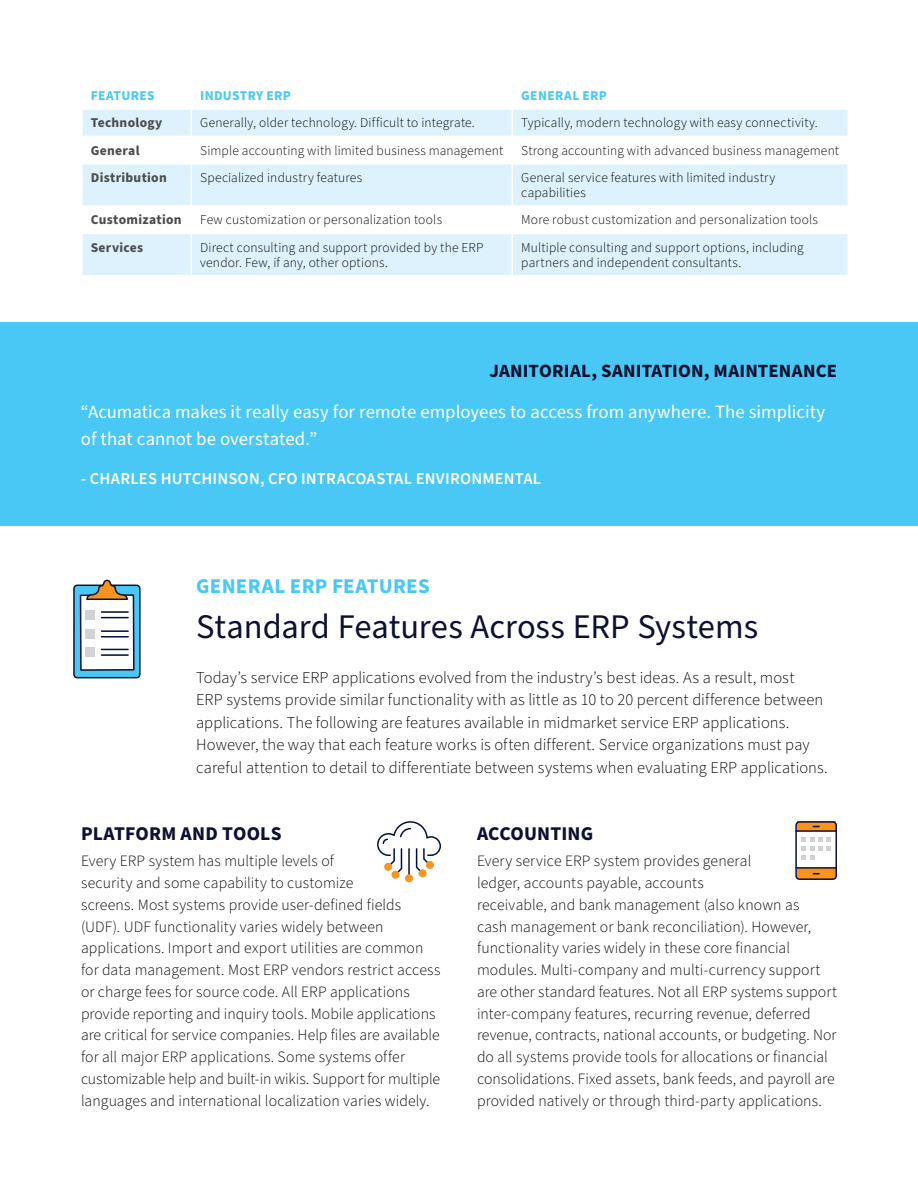
<style>
.page{position:relative;width:918px;height:1188px;background:#fff}
.page>*{position:absolute;margin:0;border:0;box-sizing:border-box;transform-origin:0 0}
.t1{font:34.5px "Source Sans Pro";color:#0d1131}
.t2{font:700 21px "Source Sans Pro";letter-spacing:.01em;color:#49c8f5}
.t3{font:700 19.5px "Source Sans Pro";letter-spacing:.01em;color:#0d1131}
.t4{font:18.75px/27px "Source Sans Pro";color:#fff}
.t5{font:700 18.75px "Source Sans Pro";letter-spacing:.01em;color:#0d1131}
.t6{font:300 16.5px/22.5px "Source Sans Pro";letter-spacing:.005em;color:#000}
.t7{font:600 16.5px "Source Sans Pro";letter-spacing:.01em;color:#fff}
.t8{font:300 15.75px/21.8px "Source Sans Pro";letter-spacing:.005em;color:#000}
.t9{font:300 13.5px/15px "Source Sans Pro";letter-spacing:.015em;color:#000}
.t10{font:700 13.5px "Source Sans Pro";letter-spacing:.02em;color:#4d4d4f}
.t11{font:700 13.5px "Source Sans Pro";letter-spacing:.025em;color:#49c8f5}
</style>
<div class="page">
<svg style="left:82px;top:110px;width:766px;height:165px;fill:#ddf2fd"></svg>
<hr style="left:190px;top:110px;width:2px;height:26px;background:#fff">
<hr style="left:81px;top:136px;width:110px;height:1px;background:#fff">
<hr style="left:191px;top:136px;width:321px;height:1px;background:#fff">
<hr style="left:190px;top:137px;width:2px;height:26px;background:#fff">
<hr style="left:512px;top:136px;width:337px;height:1px;background:#fff">
<svg style="left:512px;top:110px;width:1px;height:53px"></svg>
<hr style="left:81px;top:163px;width:110px;height:1px;background:#fff">
<hr style="left:191px;top:163px;width:321px;height:1px;background:#fff">
<hr style="left:190px;top:164px;width:2px;height:41px;background:#fff">
<hr style="left:512px;top:163px;width:337px;height:1px;background:#fff">
<hr style="left:512px;top:164px;width:1px;height:41px;background:#fff">
<hr style="left:81px;top:205px;width:110px;height:2px;background:#fff">
<hr style="left:191px;top:205px;width:321px;height:2px;background:#fff">
<hr style="left:190px;top:207px;width:2px;height:26px;background:#fff">
<hr style="left:512px;top:205px;width:337px;height:2px;background:#fff">
<svg style="left:512px;top:207px;width:1px;height:26px"></svg>
<hr style="left:81px;top:233px;width:110px;height:1px;background:#fff">
<hr style="left:191px;top:233px;width:321px;height:1px;background:#fff">
<hr style="left:190px;top:234px;width:2px;height:41px;background:#fff">
<hr style="left:512px;top:233px;width:337px;height:1px;background:#fff">
<hr style="left:512px;top:234px;width:1px;height:41px;background:#fff">
<div style="left:392px;top:871px;width:7px;height:7px;background:#f89422;border-radius:50%"></div>
<div style="left:391px;top:871px;width:8px;height:8px;border:2px solid #f89422;border-radius:50%"></div>
<svg style="left:377px;top:821px;width:64px;height:53px"></svg>
<div style="left:426px;top:861px;width:8px;height:8px;border:2px solid #f89422;border-radius:50%"></div>
<div style="left:419px;top:870px;width:7px;height:7px;background:#f89422;border-radius:50%"></div>
<div style="left:419px;top:869px;width:8px;height:8px;border:2px solid #f89422;border-radius:50%"></div>
<div style="left:406px;top:875px;width:6px;height:7px;background:#f89422;border-radius:50%"></div>
<div style="left:405px;top:874px;width:8px;height:8px;border:2px solid #f89422;border-radius:50%"></div>
<div style="left:797px;top:822px;width:39px;height:9px;background:#f79421"></div>
<div style="left:797px;top:868px;width:39px;height:11px;background:#f79421"></div>
<div style="left:795px;top:821px;width:42px;height:59px;border:2px solid #0d1131;border-radius:3px"></div>
<hr style="left:796px;top:830px;width:40px;height:2px;background:#0d1131">
<hr style="left:796px;top:867px;width:40px;height:2px;background:#0d1131">
<svg style="left:801px;top:837px;width:30px;height:23px"></svg>
<div style="left:74px;top:585px;width:66px;height:93px;background:#49c8f5;border-radius:3px"></div>
<div style="left:73px;top:585px;width:68px;height:93px;border:2px solid #0d1131;border-radius:3px"></div>
<div style="left:81px;top:595px;width:53px;height:75px;background:#fff"></div>
<div style="left:80px;top:594px;width:55px;height:77px;border:2px solid #0d1131"></div>
<svg style="left:85px;top:579px;width:44px;height:21px"></svg>
<div style="left:85px;top:610px;width:10px;height:10px;background:#d1d2d4"></div>
<hr style="left:102px;top:611px;width:26px;height:2px;background:#001131">
<svg style="left:102px;top:617px;width:26px;height:1px"></svg>
<div style="left:85px;top:629px;width:10px;height:10px;background:#d1d2d4"></div>
<div style="left:85px;top:647px;width:10px;height:10px;background:#d1d2d4"></div>
<hr style="left:102px;top:630px;width:26px;height:2px;background:#001131">
<hr style="left:102px;top:636px;width:26px;height:2px;background:#001131">
<svg style="left:101px;top:649px;width:27px;height:1px"></svg>
<hr style="left:101px;top:654px;width:27px;height:2px;background:#001131">
<div style="left:0;top:322px;width:918px;height:204px;background:#49c8f5"></div>
<p class="t11" style="left:91px;top:86px;width:65px">FEATURES</p>
<p class="t11" style="left:200px;top:86px;width:92px">INDUSTRY ERP</p>
<p class="t11" style="left:521px;top:86px;width:87px">GENERAL ERP</p>
<p class="t10" style="left:91px;top:114px;width:73px">Technology</p>
<p class="t9" style="left:200px;top:116px;width:276px">Generally, older technology. Difficult to integrate.</p>
<p class="t9" style="left:521px;top:116px;width:298px">Typically, modern technology with easy connectivity.</p>
<p class="t10" style="left:91px;top:141px;width:50px">General</p>
<p class="t9" style="left:200px;top:143px;width:305px">Simple accounting with limited business management</p>
<p class="t9" style="left:521px;top:143px;width:319px">Strong accounting with advanced business management</p>
<p class="t10" style="left:91px;top:168px;width:78px">Distribution</p>
<p class="t9" style="left:200px;top:170px;width:164px">Specialized industry features</p>
<p class="t9" style="left:521px;top:170px;width:256px">General service features with limited industry capabilities</p>
<p class="t10" style="left:91px;top:211px;width:92px">Customization</p>
<p class="t9" style="left:200px;top:213px;width:243px">Few customization or personalization tools</p>
<p class="t9" style="left:521px;top:213px;width:298px">More robust customization and personalization tools</p>
<p class="t10" style="left:91px;top:238px;width:54px">Services</p>
<p class="t9" style="left:200px;top:240px;width:285px">Direct consulting and support provided by the ERP vendor. Few, if any, other options.</p>
<p class="t9" style="left:521px;top:240px;width:284px">Multiple consulting and support options, including partners and independent consultants.</p>
<p class="t5" style="left:489px;top:358px;width:349px">JANITORIAL, SANITATION, MAINTENANCE</p>
<p class="t4" style="left:81px;top:399px;width:746px">“Acumatica makes it really easy for remote employees to access from anywhere. The simplicity of that cannot be overstated.”</p>
<p class="t7" style="left:81px;top:467px;width:462px">- CHARLES HUTCHINSON, CFO INTRACOASTAL ENVIRONMENTAL</p>
<h2 class="t2" style="left:196px;top:571px;width:235px">GENERAL ERP FEATURES</h2>
<h1 class="t1" style="left:196px;top:603px;width:563px">Standard Features Across ERP Systems</h1>
<p class="t6" style="left:196px;top:666px;width:633px">Today’s service ERP applications evolved from the industry’s best ideas. As a result, most<br>ERP systems provide similar functionality with as little as 10 to 20 percent difference between applications. The following are features available in midmarket service ERP applications.<br>However, the way that each feature works is often different. Service organizations must pay careful attention to detail to differentiate between systems when evaluating ERP applications.</p>
<p class="t3" style="left:81px;top:820px;width:202px">PLATFORM AND TOOLS</p>
<p class="t8" style="left:81px;top:851px;width:361px">Every ERP system has multiple levels of<br>security and some capability to customize<br>screens. Most systems provide user-defined fields (UDF). UDF functionality varies widely between applications. Import and export utilities are common for data management. Most ERP vendors restrict access or charge fees for source code. All ERP applications provide reporting and inquiry tools. Mobile applications are critical for service companies. Help files are available for all major ERP applications. Some systems offer customizable help and built-in wikis. Support for multiple languages and international localization varies widely.</p>
<p class="t3" style="left:477px;top:820px;width:118px">ACCOUNTING</p>
<p class="t8" style="left:477px;top:851px;width:361px">Every service ERP system provides general<br>ledger, accounts payable, accounts<br>receivable, and bank management (also known as<br>cash management or bank reconciliation). However, functionality varies widely in these core financial modules. Multi-company and multi-currency support are other standard features. Not all ERP systems support inter-company features, recurring revenue, deferred revenue, contracts, national accounts, or budgeting. Nor do all systems provide tools for allocations or financial consolidations. Fixed assets, bank feeds, and payroll are provided natively or through third-party applications.</p>
</div>
